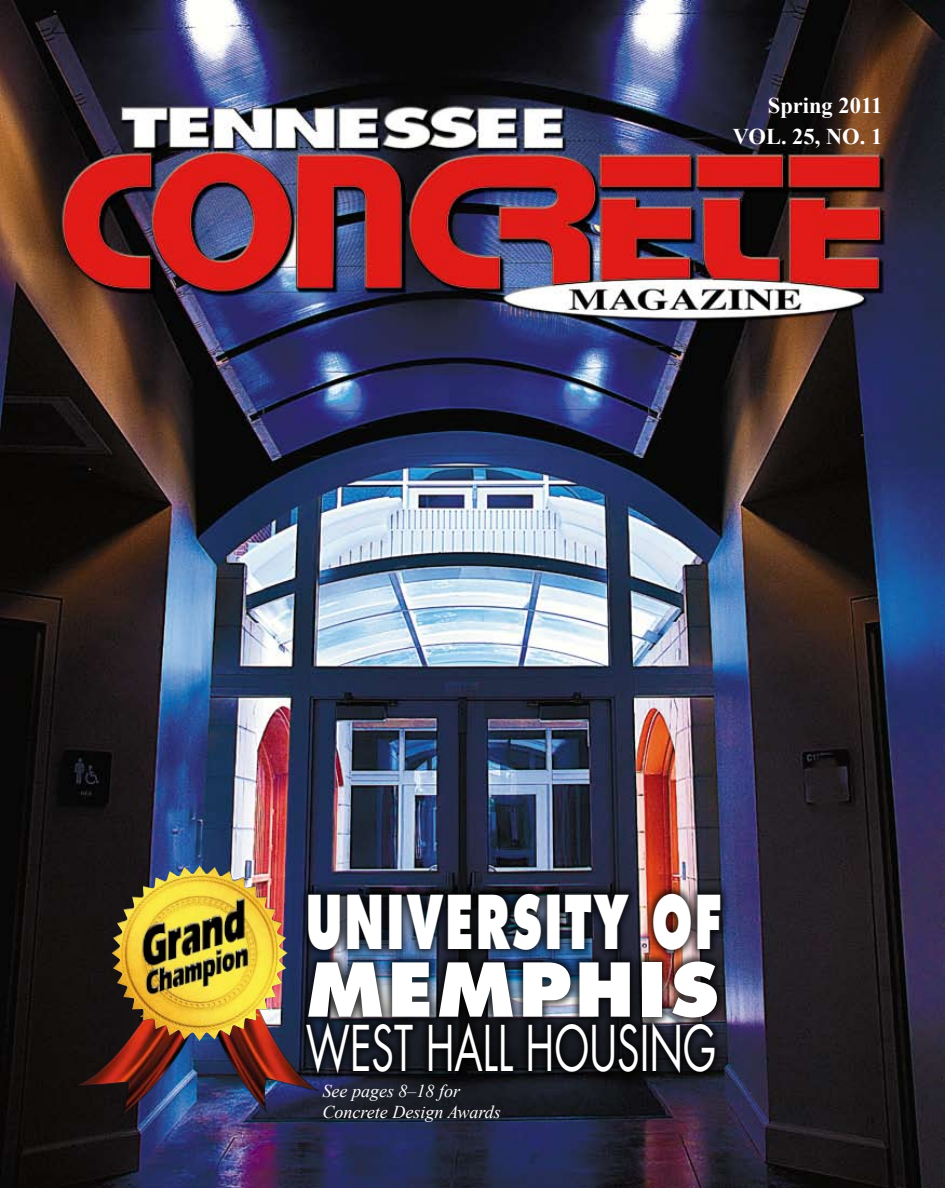
<style>
.page{position:relative;width:945px;height:1188px;background:#fff}
.page>*{position:absolute;margin:0;border:0;box-sizing:border-box;transform-origin:0 0}
.t1{font:800 72px/67.5px "Futura";letter-spacing:.05em;color:#fff;scale:.62 1}
.t2{font:61.2px "Futura";color:#fff;scale:.66 1}
.t3{font:700 22.5px/31px "Times New Roman";color:#fff;text-align:right}
.t4{font:italic 18px/21.6px "Times New Roman";color:#fff}
</style>
<div class="page">
<img style="left:0;top:0;width:945px;height:1188px">
<img style="left:69px;top:1004px;width:260px;height:125px">
<img style="left:177px;top:864px;width:22px;height:11px">
<div style="left:296px;top:883px;width:432px;height:198px;background:#000;opacity:.75"></div>
<p class="t3" style="left:733px;top:89px;width:151px">Spring 2011<br>VOL. 25, NO. 1</p>
<h1 class="t1" style="left:306px;top:889px;width:672px">UNIVERSITY OF<br>MEMPHIS</h1>
<h2 class="t2" style="left:306px;top:1007px;width:623px">WEST HALL HOUSING</h2>
<p class="t4" style="left:323px;top:1079px;width:180px">See pages 8–18 for<br>Concrete Design Awards</p>
</div>
